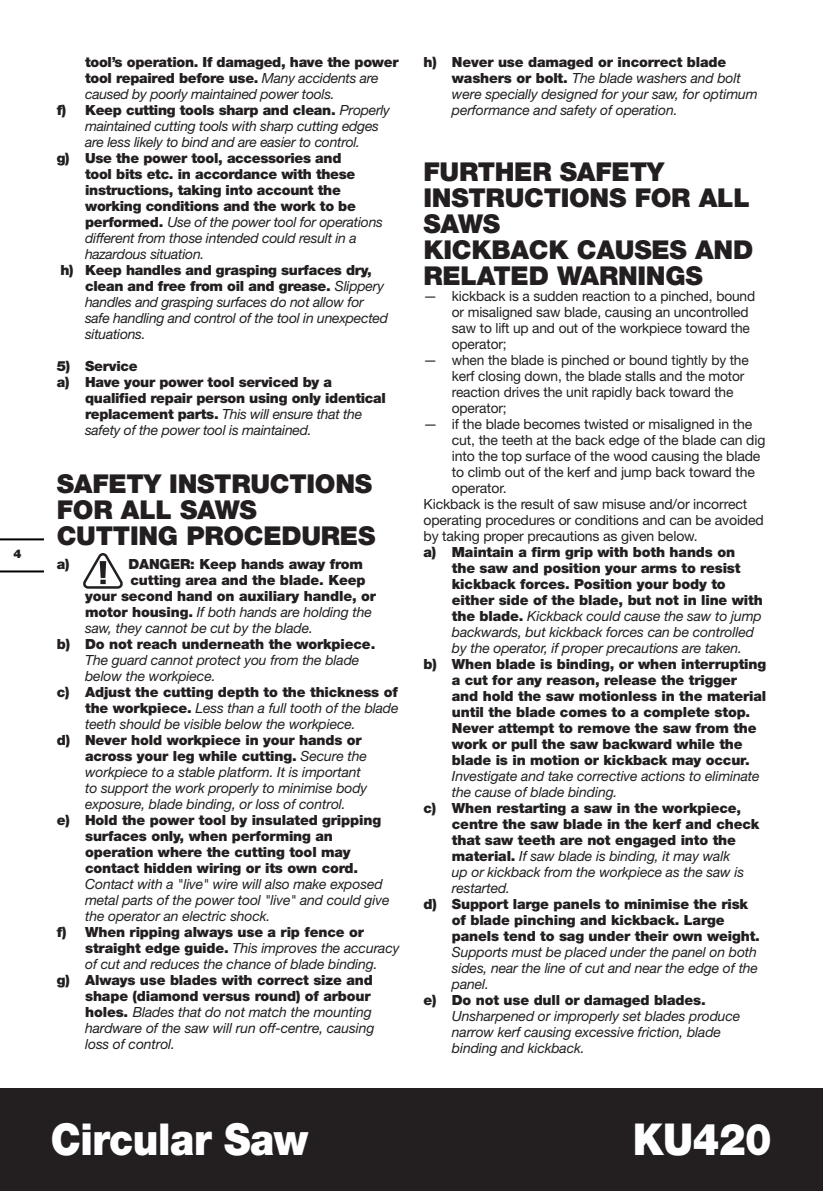
<style>
.page{position:relative;width:823px;height:1191px;background:#fff}
.page>*{position:absolute;margin:0;border:0;box-sizing:border-box;transform-origin:0 0}
.t1{font:900 44px "Helvetica Neue LT Std";letter-spacing:-.01em;color:#fff;scale:.9 1}
.t2{font:900 26px/26px "Helvetica Neue LT Std";letter-spacing:-.01em;color:#231f20}
.t3{font:italic 14px/16px "Helvetica Neue LT Std";letter-spacing:-.01em;color:#231f20}
.t4{font:900 14px/16px "Helvetica Neue LT Std";letter-spacing:-.01em;color:#231f20}
.t5{font:14px/16px "Helvetica Neue LT Std";letter-spacing:-.01em;color:#231f20}
.t6{font:900 12px "Helvetica Neue LT Std";color:#231f20}
.s1{font-weight:400;font-style:italic}
.s2{font-weight:900;font-style:normal}
</style>
<div class="page">
<hr style="left:0;top:570px;width:43px;height:2px;background:#000">
<hr style="left:0;top:538px;width:43px;height:2px;background:#000">
<div style="left:0;top:1089px;width:822px;height:102px;background:#231f20"></div>
<svg style="left:83px;top:553px;width:40px;height:35px"></svg>
<p class="t6" style="left:14px;top:546px;width:10px">4</p>
<p class="t4" style="left:85px;top:54px;width:315px">tool’s operation. If damaged, have the power</p>
<p class="t4" style="left:85px;top:70px;width:295px">tool repaired before use. <span class="s1">Many accidents are</span></p>
<p class="t3" style="left:85px;top:85px;width:251px">caused by poorly maintained power tools.</p>
<p class="t4" style="left:57px;top:102px;width:334px">f) Keep cutting tools sharp and clean. <span class="s1">Properly</span></p>
<p class="t3" style="left:85px;top:117px;width:295px">maintained cutting tools with sharp cutting edges</p>
<p class="t3" style="left:85px;top:133px;width:276px">are less likely to bind and are easier to control.</p>
<p class="t4" style="left:85px;top:150px;width:299px;text-indent:-28px">g) Use the power tool, accessories and<br>tool bits etc. in accordance with these instructions, taking into account the working conditions and the work to be performed. <span class="s1">Use of the power tool for operations different from those intended could result in a hazardous situation.</span></p>
<p class="t3" style="left:85px;top:262px;width:304px;text-indent:-25px"><span class="s2">h) Keep handles and grasping surfaces dry, clean and free from oil and grease.</span> Slippery handles and grasping surfaces do not allow for safe handling and control of the tool in unexpected situations.</p>
<p class="t4" style="left:57px;top:358px;width:82px">5) Service</p>
<p class="t4" style="left:57px;top:374px;width:276px">a) Have your power tool serviced by a</p>
<p class="t4" style="left:85px;top:390px;width:302px">qualified repair person using only identical</p>
<p class="t3" style="left:85px;top:406px;width:278px"><span class="s2">replacement parts.</span> This will ensure that the</p>
<p class="t3" style="left:85px;top:422px;width:228px">safety of the power tool is maintained.</p>
<h2 class="t2" style="left:57px;top:470px;width:320px">SAFETY INSTRUCTIONS<br>FOR ALL SAWS<br>CUTTING PROCEDURES</h2>
<p class="t4" style="left:57px;top:556px;width:14px">a)</p>
<p class="t4" style="left:128px;top:556px;width:236px">DANGER: Keep hands away from</p>
<p class="t4" style="left:130px;top:572px;width:236px">cutting area and the blade. Keep</p>
<p class="t4" style="left:85px;top:588px;width:292px">your second hand on auxiliary handle, or</p>
<p class="t3" style="left:85px;top:603px;width:288px"><span class="s2">motor housing.</span> If both hands are holding the</p>
<p class="t3" style="left:85px;top:619px;width:229px">saw, they cannot be cut by the blade.</p>
<p class="t4" style="left:57px;top:636px;width:320px">b) Do not reach underneath the workpiece.</p>
<p class="t3" style="left:85px;top:652px;width:275px">The guard cannot protect you from the blade below the workpiece.</p>
<p class="t3" style="left:85px;top:684px;width:315px;text-align:justify;text-indent:-28px"><span class="s2">c) Adjust the cutting depth to the thickness of the workpiece.</span> Less than a full tooth of the blade teeth should be visible below the workpiece.</p>
<p class="t3" style="left:85px;top:732px;width:283px;text-indent:-28px"><span class="s2">d) Never hold workpiece in your hands or across your leg while cutting.</span> Secure the workpiece to a stable platform. It is important to support the work properly to minimise body exposure, blade binding, or loss of control.</p>
<p class="t4" style="left:85px;top:812px;width:297px;text-indent:-28px">e) Hold the power tool by insulated gripping surfaces only, when performing an operation where the cutting tool may contact hidden wiring or its own cord.</p>
<p class="t3" style="left:85px;top:876px;width:306px">Contact with a "live" wire will also make exposed metal parts of the power tool "live" and could give the operator an electric shock.</p>
<p class="t3" style="left:85px;top:924px;width:315px;text-indent:-28px"><span class="s2">f) When ripping always use a rip fence or straight edge guide.</span> This improves the accuracy of cut and reduces the chance of blade binding.</p>
<p class="t3" style="left:85px;top:972px;width:290px;text-indent:-28px"><span class="s2">g) Always use blades with correct size and shape (diamond versus round) of arbour holes.</span> Blades that do not match the mounting hardware of the saw will run off-centre, causing loss of control.</p>
<p class="t3" style="left:451px;top:54px;width:307px;text-indent:-28px"><span class="s2">h) Never use damaged or incorrect blade washers or bolt.</span> The blade washers and bolt were specially designed for your saw, for optimum performance and safety of operation.</p>
<h2 class="t2" style="left:423px;top:158px;width:331px">FURTHER SAFETY<br>INSTRUCTIONS FOR ALL<br>SAWS<br>KICKBACK CAUSES AND<br>RELATED WARNINGS</h2>
<p class="t5" style="left:451px;top:288px;width:304px;text-indent:-28px">— kickback is a sudden reaction to a pinched, bound or misaligned saw blade, causing an uncontrolled saw to lift up and out of the workpiece toward the operator;</p>
<p class="t5" style="left:451px;top:352px;width:298px;text-indent:-28px">— when the blade is pinched or bound tightly by the kerf closing down, the blade stalls and the motor reaction drives the unit rapidly back toward the operator;</p>
<p class="t5" style="left:423px;top:416px;width:330px">— if the blade becomes twisted or misaligned in the</p>
<p class="t5" style="left:451px;top:432px;width:315px">cut, the teeth at the back edge of the blade can dig</p>
<p class="t5" style="left:451px;top:448px;width:310px">into the top surface of the wood causing the blade</p>
<p class="t5" style="left:451px;top:464px;width:304px">to climb out of the kerf and jump back toward the</p>
<p class="t5" style="left:451px;top:480px;width:56px">operator.</p>
<p class="t5" style="left:423px;top:496px;width:325px">Kickback is the result of saw misuse and/or incorrect</p>
<p class="t5" style="left:423px;top:512px;width:341px">operating procedures or conditions and can be avoided</p>
<p class="t5" style="left:423px;top:528px;width:276px">by taking proper precautions as given below.</p>
<p class="t4" style="left:451px;top:544px;width:312px;text-indent:-28px">a) Maintain a firm grip with both hands on<br>the saw and position your arms to resist kickback forces. Position your body to either side of the blade, but not in line with the blade. <span class="s1">Kickback could cause the saw to jump backwards, but kickback forces can be controlled by the operator, if proper precautions are taken.</span></p>
<p class="t4" style="left:451px;top:656px;width:316px;text-indent:-28px">b) When blade is binding, or when interrupting a cut for any reason, release the trigger and hold the saw motionless in the material until the blade comes to a complete stop.<br>Never attempt to remove the saw from the work or pull the saw backward while the blade is in motion or kickback may occur.</p>
<p class="t3" style="left:451px;top:768px;width:309px">Investigate and take corrective actions to eliminate the cause of blade binding.</p>
<p class="t4" style="left:451px;top:800px;width:309px;text-indent:-28px">c) When restarting a saw in the workpiece, centre the saw blade in the kerf and check that saw teeth are not engaged into the material. <span class="s1">If saw blade is binding, it may walk<br>up or kickback from the workpiece as the saw is restarted.</span></p>
<p class="t4" style="left:451px;top:896px;width:309px;text-indent:-28px">d) Support large panels to minimise the risk of blade pinching and kickback. Large panels tend to sag under their own weight.</p>
<p class="t3" style="left:451px;top:944px;width:307px;text-align:justify">Supports must be placed under the panel on both sides, near the line of cut and near the edge of the panel.</p>
<p class="t4" style="left:423px;top:992px;width:284px">e) Do not use dull or damaged blades.</p>
<p class="t3" style="left:451px;top:1008px;width:290px">Unsharpened or improperly set blades produce narrow kerf causing excessive friction, blade binding and kickback.</p>
<h1 class="t1" style="left:51px;top:1113px;width:288px">Circular Saw</h1>
<h1 class="t1" style="left:632px;top:1113px;width:156px">KU420</h1>
</div>
